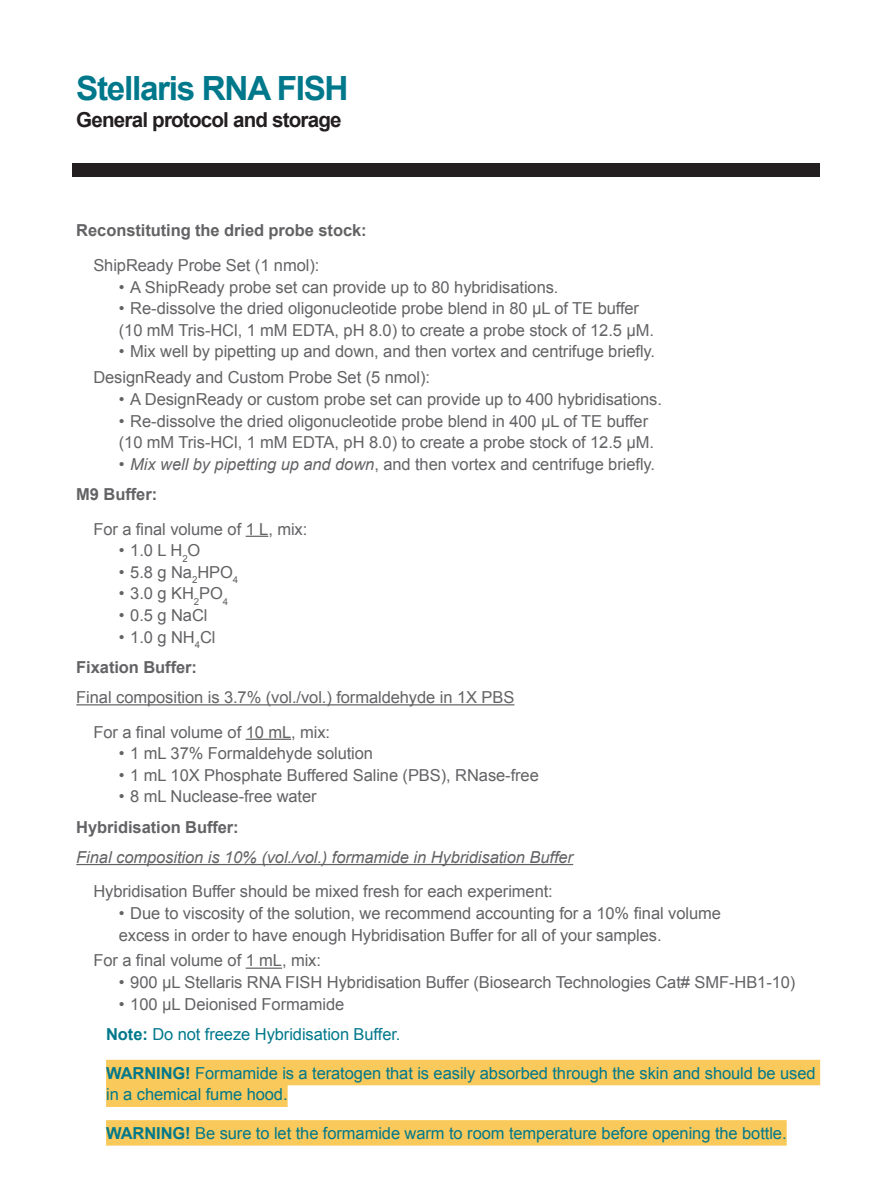
<style>
.page{position:relative;width:893px;height:1187px;background:#fff}
.page>*{position:absolute;margin:0;border:0;box-sizing:border-box;transform-origin:0 0}
.Protocol_page_title{font:700 33.3px "Arial";letter-spacing:-.04em;color:#00788b}
.Protocol_page_subhea{font:700 20.55px "Arial";letter-spacing:-.04em;color:#231f20}
.Protocol_Instruction{font:16.5px/21.6px "Arial";letter-spacing:-.005em;color:#636366}
.Protocol_Warning{font:16.5px/21.6px "Arial";letter-spacing:-.005em;color:#00788b}
.Protocol_body_Subsec{font:700 16.5px "Arial";letter-spacing:-.005em;color:#636366}
.Protocol_Underline_i{font:italic 16.5px "Arial";letter-spacing:-.005em;color:#636366}
.Protocol_Underline_i-2{font:16.5px "Arial";letter-spacing:-.005em;color:#636366}
.Protocol_Note{font:16.5px "Arial";letter-spacing:-.005em;color:#00788b}
.s1{font-style:italic}
.s2{font-weight:700}
</style>
<div class="page">
<div style="left:72px;top:163px;width:748px;height:13px;background:#231f20"></div>
<hr style="left:246px;top:535px;width:22px;height:2px;background:#636366">
<hr style="left:76px;top:704px;width:438px;height:1px;background:#636366">
<hr style="left:246px;top:738px;width:45px;height:1px;background:#636366">
<hr style="left:76px;top:863px;width:497px;height:2px;background:#636366">
<hr style="left:246px;top:967px;width:36px;height:1px;background:#636366">
<div style="left:106px;top:1059px;width:714px;height:26px;background:#fac95b"></div>
<div style="left:106px;top:1081px;width:182px;height:25px;background:#fac95b"></div>
<div style="left:106px;top:1119px;width:681px;height:26px;background:#fac95b"></div>
<p class="Protocol_page_title" style="left:76px;top:66px;width:274px">Stellaris RNA FISH</p>
<p class="Protocol_page_subhea" style="left:76px;top:106px;width:267px">General protocol and storage</p>
<p class="Protocol_body_Subsec" style="left:76px;top:220px;width:292px">Reconstituting the dried probe stock:</p>
<p class="Protocol_Instruction" style="left:93px;top:254px;width:228px">ShipReady Probe Set (1 nmol):</p>
<p class="Protocol_Instruction" style="left:119px;top:276px;width:441px">• A ShipReady probe set can provide up to 80 hybridisations.</p>
<p class="Protocol_Instruction" style="left:119px;top:298px;width:537px">• Re-dissolve the dried oligonucleotide probe blend in 80 μL of TE buffer (10 mM Tris-HCl, 1 mM EDTA, pH 8.0) to create a probe stock of 12.5 μM.</p>
<p class="Protocol_Instruction" style="left:119px;top:341px;width:538px">• Mix well by pipetting up and down, and then vortex and centrifuge briefly.</p>
<p class="Protocol_Instruction" style="left:93px;top:367px;width:338px">DesignReady and Custom Probe Set (5 nmol):</p>
<p class="Protocol_Instruction" style="left:119px;top:388px;width:545px">• A DesignReady or custom probe set can provide up to 400 hybridisations.</p>
<p class="Protocol_Instruction" style="left:119px;top:410px;width:537px">• Re-dissolve the dried oligonucleotide probe blend in 400 μL of TE buffer (10 mM Tris-HCl, 1 mM EDTA, pH 8.0) to create a probe stock of 12.5 μM.</p>
<p class="Protocol_Instruction" style="left:119px;top:453px;width:538px">• <span class="s1">Mix well by pipetting up and down</span>, and then vortex and centrifuge briefly.</p>
<p class="Protocol_body_Subsec" style="left:76px;top:483px;width:82px">M9 Buffer:</p>
<p class="Protocol_Instruction" style="left:93px;top:518px;width:216px">For a final volume of 1 L, mix:</p>
<p class="Protocol_Instruction" style="left:119px;top:539px;width:83px">• 1.0 L H<sub>2</sub>O</p>
<p class="Protocol_Instruction" style="left:119px;top:561px;width:121px">• 5.8 g Na<sub>2</sub>HPO<sub>4</sub></p>
<p class="Protocol_Instruction" style="left:119px;top:583px;width:111px">• 3.0 g KH<sub>2</sub>PO<sub>4</sub></p>
<p class="Protocol_Instruction" style="left:119px;top:604px;width:90px">• 0.5 g NaCl</p>
<p class="Protocol_Instruction" style="left:119px;top:626px;width:98px">• 1.0 g NH<sub>4</sub>Cl</p>
<p class="Protocol_body_Subsec" style="left:76px;top:656px;width:122px">Fixation Buffer:</p>
<p class="Protocol_Underline_i-2" style="left:76px;top:686px;width:440px">Final composition is 3.7% (vol./vol.) formaldehyde in 1X PBS</p>
<p class="Protocol_Instruction" style="left:93px;top:721px;width:238px">For a final volume of 10 mL, mix:</p>
<p class="Protocol_Instruction" style="left:119px;top:742px;width:256px">• 1 mL 37% Formaldehyde solution</p>
<p class="Protocol_Instruction" style="left:119px;top:764px;width:421px">• 1 mL 10X Phosphate Buffered Saline (PBS), RNase-free</p>
<p class="Protocol_Instruction" style="left:119px;top:786px;width:199px">• 8 mL Nuclease-free water</p>
<p class="Protocol_body_Subsec" style="left:76px;top:815px;width:164px">Hybridisation Buffer:</p>
<p class="Protocol_Underline_i" style="left:76px;top:846px;width:498px">Final composition is 10% (vol./vol.) formamide in Hybridisation Buffer</p>
<p class="Protocol_Instruction" style="left:93px;top:880px;width:461px">Hybridisation Buffer should be mixed fresh for each experiment:</p>
<p class="Protocol_Instruction" style="left:119px;top:902px;width:604px">• Due to viscosity of the solution, we recommend accounting for a 10% final volume excess in order to have enough Hybridisation Buffer for all of your samples.</p>
<p class="Protocol_Instruction" style="left:93px;top:949px;width:229px">For a final volume of 1 mL, mix:</p>
<p class="Protocol_Instruction" style="left:119px;top:971px;width:678px">• 900 µL Stellaris RNA FISH Hybridisation Buffer (Biosearch Technologies Cat# SMF-HB1-10)</p>
<p class="Protocol_Instruction" style="left:119px;top:993px;width:227px">• 100 µL Deionised Formamide</p>
<p class="Protocol_Note" style="left:106px;top:1023px;width:296px"><span class="s2">Note:</span> Do not freeze Hybridisation Buffer.</p>
<p class="Protocol_Warning" style="left:106px;top:1062px;width:711px"><span class="s2">WARNING!</span> Formamide is a teratogen that is easily absorbed through the skin and should be used in a chemical fume hood.</p>
<p class="Protocol_Warning" style="left:106px;top:1122px;width:682px"><span class="s2">WARNING!</span> Be sure to let the formamide warm to room temperature before opening the bottle.</p>
</div>
